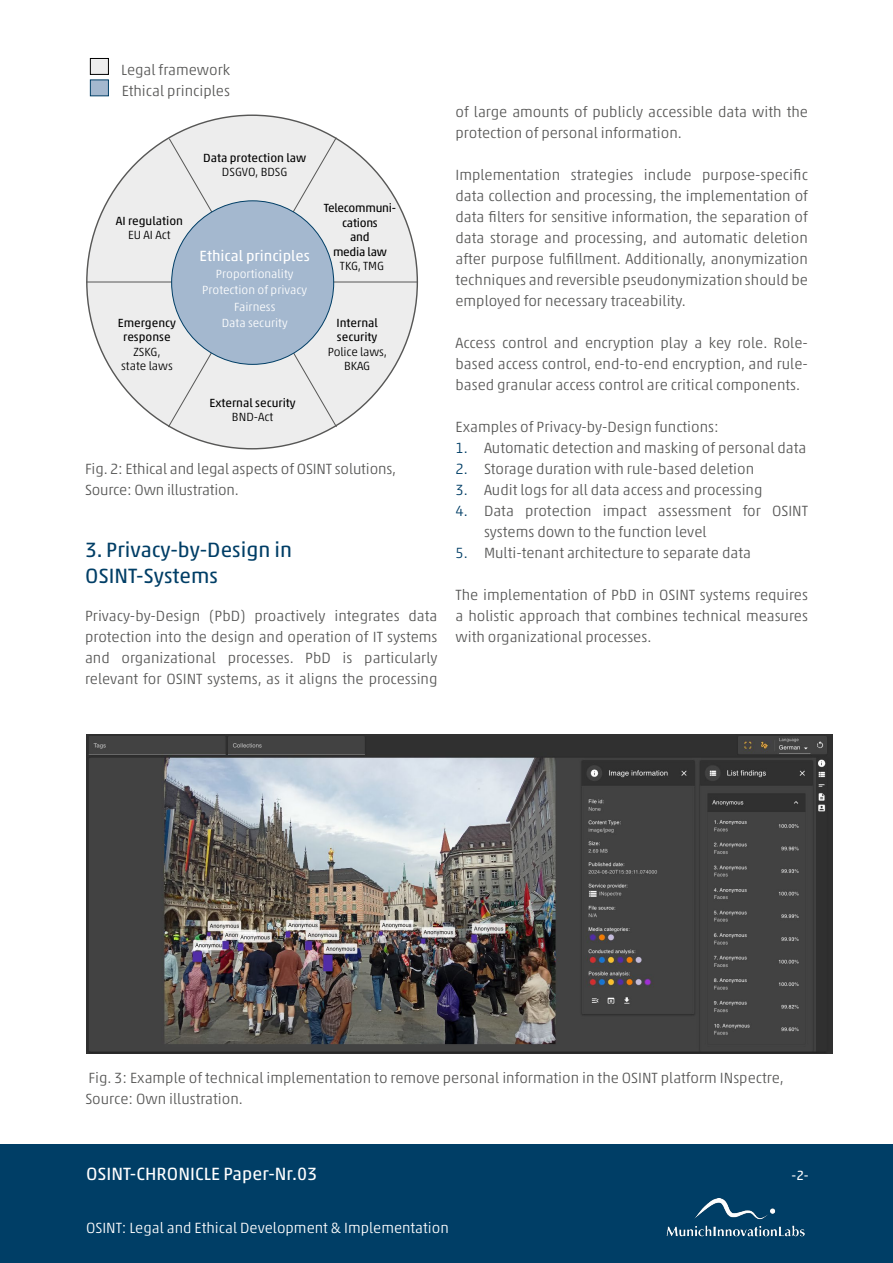
<style>
.page{position:relative;width:893px;height:1263px;background:#fff}
.page>*{position:absolute;margin:0;border:0;box-sizing:border-box;transform-origin:0 0}
.Fließtext_Überschrift{font:21px/25.5px "Akko Pro";color:#003e66}
.t1{font:18px "Akko Pro";color:#fff}
.Fließtext{font:300 15px/21px "Akko Pro";color:#575756;text-align:justify}
.t2{font:300 15px "Akko Pro";color:#fff}
.t3{font:15px "Akko Pro";color:#fff}
.t4{font:13.5px "Akko Pro";color:#fff}
.t5{font:12px/14.4px "Akko Pro";color:#000;text-align:center}
.t6{font:300 12px/14.4px "Akko Pro";color:#000;text-align:center}
.t7{font:300 12px "Akko Pro";color:#fff}
.t8{font:12px/14.4px "Akko Pro";letter-spacing:-.02em;color:#000;text-align:center}
.s1{color:#003e66}
</style>
<div class="page">
<div style="left:0;top:1144px;width:893px;height:119px;background:#003e66"></div>
<img style="left:666px;top:1198px;width:139px;height:39px">
<img style="left:86px;top:734px;width:746px;height:319px">
<div style="left:87px;top:115px;width:330px;height:334px;background:#ededed;border-radius:50%"></div>
<hr style="left:86px;top:282px;width:332px;height:1px;background:#575756">
<svg style="left:168px;top:137px;width:169px;height:290px"></svg>
<div style="left:90px;top:58px;width:18px;height:16px;background:#ededed"></div>
<div style="left:90px;top:58px;width:19px;height:17px;border:1px solid #000"></div>
<div style="left:90px;top:80px;width:19px;height:16px;background:#a4b8cf;border:1px solid #003e66"></div>
<div style="left:172px;top:201px;width:162px;height:163px;background:#a4b8cf;border-radius:50%"></div>
<p class="Fließtext" style="left:121px;top:59px;width:110px">Legal framework</p>
<p class="Fließtext" style="left:122px;top:80px;width:110px">Ethical principles</p>
<p class="t5" style="left:116px;top:214px;width:69px">AI regulation</p>
<p class="t6" style="left:128px;top:228px;width:44px">EU AI Act</p>
<p class="t5" style="left:118px;top:315px;width:60px">Emergency response</p>
<p class="t6" style="left:121px;top:344px;width:53px">ZSKG, state laws</p>
<p class="t5" style="left:203px;top:150px;width:105px">Data protection law</p>
<p class="t6" style="left:222px;top:165px;width:67px">DSGVO, BDSG</p>
<p class="t3" style="left:200px;top:247px;width:112px">Ethical principles</p>
<p class="t7" style="left:216px;top:266px;width:79px">Proportionality</p>
<p class="t7" style="left:202px;top:283px;width:106px">Protection of privacy</p>
<p class="t7" style="left:234px;top:299px;width:43px">Fairness</p>
<p class="t7" style="left:222px;top:316px;width:67px">Data security</p>
<p class="t5" style="left:209px;top:395px;width:88px">External security</p>
<p class="t6" style="left:232px;top:410px;width:43px">BND-Act</p>
<p class="t8" style="left:324px;top:201px;width:74px">Telecommuni&shy;cations<br>and<br>media law</p>
<p class="t6" style="left:340px;top:259px;width:46px">TKG, TMG</p>
<p class="t5" style="left:336px;top:315px;width:43px;text-align:left">Internal security</p>
<p class="t6" style="left:328px;top:344px;width:61px">Police laws,<br>BKAG</p>
<p class="Fließtext" style="left:85px;top:458px;width:313px">Fig. 2: Ethical and legal aspects of OSINT solutions,</p>
<p class="Fließtext" style="left:85px;top:479px;width:155px">Source: Own illustration.</p>
<p class="Fließtext_Überschrift" style="left:85px;top:537px;width:208px">3. Privacy-by-Design in<br>OSINT-Systems</p>
<p class="Fließtext" style="left:85px;top:605px;width:354px">Privacy-by-Design (PbD) proactively integrates data protection into the design and operation of IT systems and organizational processes. PbD is particularly relevant for OSINT systems, as it aligns the processing</p>
<p class="Fließtext" style="left:455px;top:101px;width:354px">of large amounts of publicly accessible data with the protection of personal information.</p>
<p class="Fließtext" style="left:455px;top:164px;width:354px">Implementation strategies include purpose-specific data collection and processing, the implementation of data filters for sensitive information, the separation of data storage and processing, and automatic deletion after purpose fulfillment. Additionally, anonymization techniques and reversible pseudonymization should be employed for necessary traceability.</p>
<p class="Fließtext" style="left:455px;top:332px;width:354px">Access control and encryption play a key role. Role&shy;based access control, end-to-end encryption, and rule&shy;based granular access control are critical components.</p>
<p class="Fließtext" style="left:455px;top:416px;width:265px">Examples of Privacy-by-Design functions:</p>
<p class="Fließtext" style="left:455px;top:437px;width:352px"><span class="s1">1.</span> Automatic detection and masking of personal data</p>
<p class="Fließtext" style="left:455px;top:458px;width:300px"><span class="s1">2.</span> Storage duration with rule-based deletion</p>
<p class="Fließtext" style="left:455px;top:479px;width:308px"><span class="s1">3.</span> Audit logs for all data access and processing</p>
<p class="Fließtext" style="left:484px;top:500px;width:326px;text-indent:-28px"><span class="s1">4.</span> Data protection impact assessment for OSINT systems down to the function level</p>
<p class="Fließtext" style="left:455px;top:542px;width:297px"><span class="s1">5.</span> Multi-tenant architecture to separate data</p>
<p class="Fließtext" style="left:455px;top:584px;width:354px">The implementation of PbD in OSINT systems requires a holistic approach that combines technical measures with organizational processes.</p>
<p class="Fließtext" style="left:85px;top:1067px;width:700px">Fig. 3: Example of technical implementation to remove personal information in the OSINT platform INspectre,<br>Source: Own illustration.</p>
<p class="t1" style="left:86px;top:1162px;width:233px">OSINT-CHRONICLE Paper-Nr.03</p>
<p class="t4" style="left:791px;top:1167px;width:19px">-2-</p>
<p class="t2" style="left:86px;top:1218px;width:364px">OSINT: Legal and Ethical Development &amp; Implementation</p>
</div>
